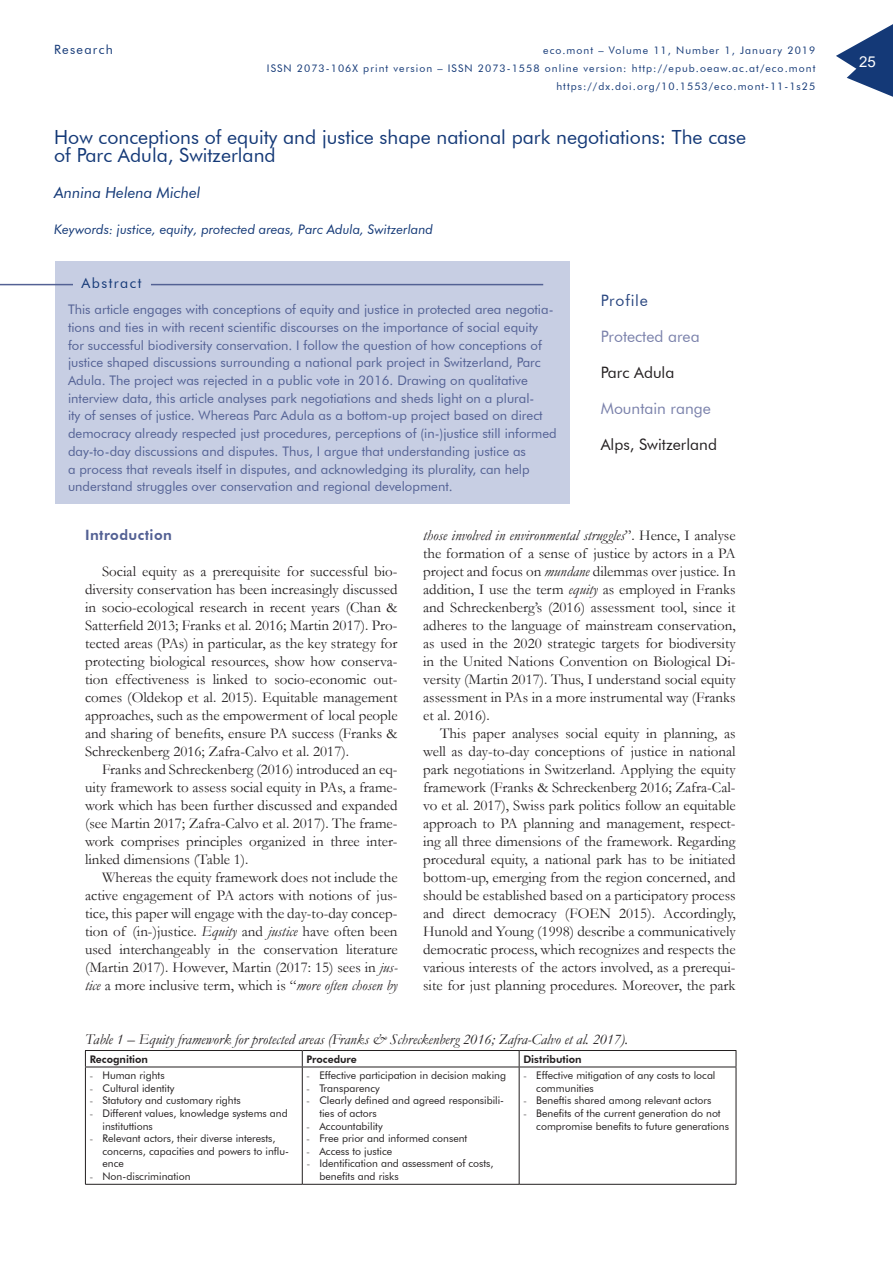
<style>
.page{position:relative;width:893px;height:1263px;background:#fff}
.page>*{position:absolute;margin:0;border:0;box-sizing:border-box;transform-origin:0 0}
.t1{font:19.5px/18px "Futura BT";color:#143977}
.t2{font:15.75px "Futura BT";color:#7a81ab}
.t3{font:15.75px "Futura BT";color:#231f20}
.t4{font:15.75px "Futura BT";letter-spacing:.05em;color:#294680}
.t5{font:italic 15.3px "Futura BT";color:#143977}
.t6{font:15px/18px "Garamond";color:#231f20;text-align:justify}
.t7{font:italic 15px "Garamond";color:#231f20}
.t8{font:15px "Arial";color:#fff}
.t9{font:800 14.25px "Futura BT";letter-spacing:.03em;color:#536194}
.t10{font:14.25px "Futura BT";letter-spacing:.1em;color:#143977}
.t11{font:13.2px/17.7px "Futura BT";color:#536194}
.t12{font:italic 13.2px "Futura BT";color:#143977}
.t13{font:12.75px "Futura BT";letter-spacing:.1em;color:#143977}
.t14{font:10.5px/12.6px "Futura BT";color:#231f20}
.t15{font:10.5px/18px "Futura BT";letter-spacing:.1em;color:#143977;text-align:right}
.t16{font:800 10.5px "Futura BT";color:#231f20}
.s1{font-style:italic}
.s2{font-family:"Garamond"}
</style>
<div class="page">
<svg style="left:836px;top:24px;width:57px;height:73px"></svg>
<div style="left:55px;top:261px;width:515px;height:243px;background:#c7cee3"></div>
<hr style="left:0;top:284px;width:73px;height:1px;background:#536194">
<hr style="left:151px;top:284px;width:392px;height:1px;background:#536194">
<hr style="left:85px;top:1067px;width:1px;height:117px;background:#231f20">
<hr style="left:302px;top:1067px;width:1px;height:117px;background:#231f20">
<hr style="left:519px;top:1067px;width:1px;height:117px;background:#231f20">
<hr style="left:736px;top:1067px;width:1px;height:117px;background:#231f20">
<hr style="left:85px;top:1184px;width:217px;height:1px;background:#231f20">
<hr style="left:302px;top:1184px;width:217px;height:1px;background:#231f20">
<hr style="left:519px;top:1184px;width:217px;height:1px;background:#231f20">
<hr style="left:85px;top:1050px;width:217px;height:1px;background:#231f20">
<svg style="left:85px;top:1051px;width:1px;height:15px"></svg>
<hr style="left:302px;top:1050px;width:217px;height:1px;background:#231f20">
<svg style="left:302px;top:1051px;width:1px;height:15px"></svg>
<hr style="left:519px;top:1050px;width:217px;height:1px;background:#231f20">
<svg style="left:519px;top:1051px;width:1px;height:15px"></svg>
<svg style="left:736px;top:1051px;width:1px;height:15px"></svg>
<hr style="left:85px;top:1066px;width:217px;height:1px;background:#231f20">
<hr style="left:302px;top:1066px;width:217px;height:1px;background:#231f20">
<hr style="left:519px;top:1066px;width:217px;height:1px;background:#231f20">
<p class="t13" style="left:54px;top:42px;width:60px">Research</p>
<p class="t15" style="left:267px;top:41px;width:550px">eco.mont – Volume 11, Number 1, January 2019<br>ISSN 2073-106X print version – ISSN 2073-1558 online version: http://epub.oeaw.ac.at/eco.mont https://dx.doi.org/10.1553/eco.mont-11-1s25</p>
<h1 class="t1" style="left:54px;top:128px;width:693px">How conceptions of equity and justice shape national park negotiations: The case of Parc Adula, Switzerland</h1>
<p class="t5" style="left:54px;top:183px;width:148px">Annina Helena Michel</p>
<p class="t12" style="left:54px;top:221px;width:380px">Keywords: justice, equity, protected areas, Parc Adula, Switzerland</p>
<p class="t10" style="left:82px;top:274px;width:61px">Abstract</p>
<p class="t11" style="left:68px;top:301px;width:490px">This article engages with conceptions of equity and justice in protected area negotia&shy;tions and ties in with recent scientific discourses on the importance of social equity for successful biodiversity conservation. I follow the question of how conceptions of justice shaped discussions surrounding a national park project in Switzerland, Parc Adula. The project was rejected in a public vote in 2016. Drawing on qualitative interview data, this article analyses park negotiations and sheds light on a plural-<br>ity of senses of justice. Whereas Parc Adula as a bottom-up project based on direct democracy already respected just procedures, perceptions of (in-)justice still informed day-to-day discussions and disputes. Thus, I argue that understanding justice as<br>a process that reveals itself in disputes, and acknowledging its plurality, can help understand struggles over conservation and regional development.</p>
<p class="t4" style="left:601px;top:291px;width:49px">Profile</p>
<p class="t2" style="left:601px;top:327px;width:100px">Protected area</p>
<p class="t3" style="left:601px;top:363px;width:75px">Parc Adula</p>
<p class="t2" style="left:601px;top:399px;width:112px">Mountain range</p>
<p class="t3" style="left:601px;top:435px;width:118px">Alps, Switzerland</p>
<p class="t9" style="left:85px;top:526px;width:89px">Introduction</p>
<p class="t6" style="left:85px;top:562px;width:314px;text-indent:17px">Social equity as a prerequisite for successful bio&shy;diversity conservation has been increasingly discussed in socio-ecological research in recent years (Chan &amp; Satterfield 2013; Franks et al. 2016; Martin 2017). Pro&shy;tected areas (PAs) in particular, as the key strategy for protecting biological resources, show how conserva&shy;tion effectiveness is linked to socio-economic out&shy;comes (Oldekop et al. 2015). Equitable management approaches, such as the empowerment of local people and sharing of benefits, ensure PA success (Franks &amp; Schreckenberg 2016; Zafra-Calvo et al. 2017).</p>
<p class="t6" style="left:85px;top:760px;width:314px;text-indent:17px">Franks and Schreckenberg (2016) introduced an eq&shy;uity framework to assess social equity in PAs, a frame&shy;work which has been further discussed and expanded (see Martin 2017; Zafra-Calvo et al. 2017). The frame&shy;work comprises principles organized in three inter&shy;linked dimensions (Table 1).</p>
<p class="t6" style="left:85px;top:868px;width:314px;text-indent:17px">Whereas the equity framework does not include the active engagement of PA actors with notions of jus&shy;tice, this paper will engage with the day-to-day concep&shy;tion of (in-)justice. <span class="s1">Equity</span> and <span class="s1">justice</span> have often been used interchangeably in the conservation literature (Martin 2017). However, Martin (2017: 15) sees in <span class="s1">jus&shy;tice</span> a more inclusive term, which is “<span class="s1">more often chosen by</span></p>
<p class="t6" style="left:423px;top:526px;width:314px"><span class="s1">those involved in environmental struggles</span>”. Hence, I analyse the formation of a sense of justice by actors in a PA project and focus on <span class="s1">mundane</span> dilemmas over justice. In addition, I use the term <span class="s1">equity</span> as employed in Franks and Schreckenberg’s (2016) assessment tool, since it adheres to the language of mainstream conservation, as used in the 2020 strategic targets for biodiversity in the United Nations Convention on Biological Di&shy;versity (Martin 2017). Thus, I understand social equity assessment in PAs in a more instrumental way (Franks et al. 2016).</p>
<p class="t6" style="left:423px;top:724px;width:314px;text-indent:17px">This paper analyses social equity in planning, as well as day-to-day conceptions of justice in national park negotiations in Switzerland. Applying the equity framework (Franks &amp; Schreckenberg 2016; Zafra-Cal&shy;vo et al. 2017), Swiss park politics follow an equitable approach to PA planning and management, respect&shy;ing all three dimensions of the framework. Regarding procedural equity, a national park has to be initiated bottom-up, emerging from the region concerned, and should be established based on a participatory process and direct democracy (FOEN 2015). Accordingly, Hunold and Young (1998) describe a communicatively democratic process, which recognizes and respects the various interests of the actors involved, as a prerequi&shy;site for just planning procedures. Moreover, the park</p>
<p class="t7" style="left:85px;top:1029px;width:545px">Table 1 – Equity framework for protected areas (Franks &amp; Schreckenberg 2016; Zafra-Calvo et al. 2017).</p>
<p class="t16" style="left:90px;top:1052px;width:60px">Recognition</p>
<p class="t16" style="left:307px;top:1052px;width:52px">Procedure</p>
<p class="t16" style="left:523px;top:1052px;width:60px">Distribution</p>
<p class="t14" style="left:90px;top:1069px;width:76px"><span class="s2">-</span> Human rights</p>
<p class="t14" style="left:90px;top:1082px;width:86px"><span class="s2">-</span> Cultural identity</p>
<p class="t14" style="left:90px;top:1094px;width:153px"><span class="s2">-</span> Statutory and customary rights</p>
<p class="t14" style="left:102px;top:1107px;width:187px;text-indent:-13px"><span class="s2">-</span> Different values, knowledge systems and instituttions</p>
<p class="t14" style="left:102px;top:1132px;width:188px;text-indent:-13px"><span class="s2">-</span> Relevant actors, their diverse interests, concerns, capacities and powers to influ&shy;ence</p>
<p class="t14" style="left:90px;top:1170px;width:102px"><span class="s2">-</span> Non-discrimination</p>
<p class="t14" style="left:536px;top:1069px;width:181px;text-indent:-13px"><span class="s2">-</span> Effective mitigation of any costs to local communities</p>
<p class="t14" style="left:524px;top:1094px;width:189px"><span class="s2">-</span> Beneftis shared among relevant actors</p>
<p class="t14" style="left:536px;top:1107px;width:194px;text-indent:-13px"><span class="s2">-</span> Benefits of the current generation do not compromise benefits to future generations</p>
<p class="t14" style="left:307px;top:1069px;width:201px"><span class="s2">-</span> Effective participation in decision making</p>
<p class="t14" style="left:307px;top:1082px;width:75px"><span class="s2">-</span> Transparency</p>
<p class="t14" style="left:319px;top:1094px;width:186px;text-indent:-13px"><span class="s2">-</span> Clearly defined and agreed responsibili&shy;ties of actors</p>
<p class="t14" style="left:307px;top:1119px;width:77px"><span class="s2">-</span> Accountability</p>
<p class="t14" style="left:307px;top:1132px;width:162px"><span class="s2">-</span> Free prior and informed consent</p>
<p class="t14" style="left:307px;top:1145px;width:87px"><span class="s2">-</span> Access to justice</p>
<p class="t14" style="left:319px;top:1157px;width:176px;text-indent:-13px"><span class="s2">-</span> Identification and assessment of costs, benefits and risks</p>
<p class="t8" style="left:859px;top:51px;width:18px">25</p>
</div>
